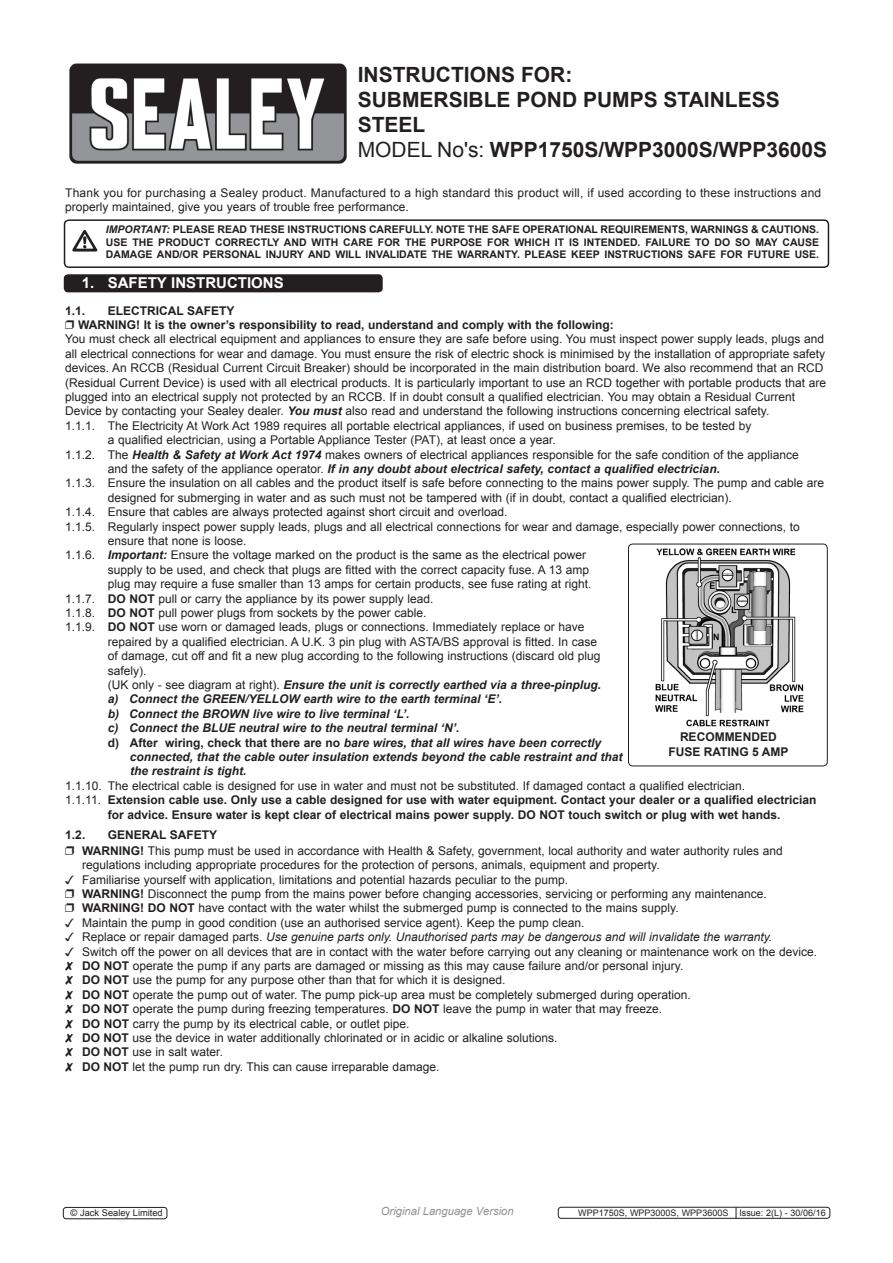
<style>
.page{position:relative;width:893px;height:1263px;background:#fff}
.page>*{position:absolute;margin:0;border:0;box-sizing:border-box;transform-origin:0 0}
.t1{font:700 21px/25.2px "Arial";color:#231f20}
.Chapter_Header{font:700 15px "Arial";color:#fff}
.t2{font:12px/14.4px "Arial";color:#231f20}
.t3{font:italic 700 12px/14.4px "Arial";color:#231f20}
.Text_Header{font:700 12px/14.4px "Arial";color:#231f20;text-align:center}
.t4{font:italic 12px "Arial";color:#231f20}
.t5{font:italic 11.25px "Arial";color:#8f9194}
.t6{font:700 10.5px/12.6px "Arial";color:#231f20;text-align:justify}
.t7{font:9.3px "Arial";color:#231f20}
.t8{font:9px "Arial";color:#231f20}
.s1{font-weight:400}
.s2{font-style:italic}
.s3{font-weight:700;font-style:italic}
.s4{font-weight:400;font-style:normal}
.s5{font-weight:700}
.s6{font-style:normal}
</style>
<div class="page">
<img style="left:69px;top:63px;width:278px;height:101px">
<div style="left:64px;top:274px;width:319px;height:18px;background:#231f20;border-radius:4px"></div>
<div style="left:64px;top:219px;width:765px;height:49px;border:2px solid #231f20;border-radius:4px"></div>
<img style="left:72px;top:230px;width:26px;height:22px">
<img style="left:655px;top:548px;width:149px;height:179px">
<div style="left:628px;top:544px;width:200px;height:222px;border:1px solid #231f20;border-radius:4px"></div>
<div style="left:558px;top:1207px;width:272px;height:12px;border:1px solid #231f20;border-radius:3px"></div>
<div style="left:63px;top:1207px;width:104px;height:12px;border:1px solid #231f20;border-radius:3px"></div>
<p class="t1" style="left:358px;top:63px;width:216px">INSTRUCTIONS FOR:</p>
<p class="t1" style="left:358px;top:88px;width:423px">SUBMERSIBLE POND PUMPS STAINLESS<br>STEEL</p>
<p class="t1" style="left:358px;top:138px;width:471px"><span class="s1">MODEL No's:</span> WPP1750S/WPP3000S/WPP3600S</p>
<p class="t2" style="left:65px;top:186px;width:757px">Thank you for purchasing a Sealey product. Manufactured to a high standard this product will, if used according to these instructions and properly maintained, give you years of trouble free performance.</p>
<p class="t6" style="left:106px;top:223px;width:715px"><span class="s2">IMPORTANT:</span> PLEASE READ THESE INSTRUCTIONS CAREFULLY. NOTE THE SAFE OPERATIONAL REQUIREMENTS, WARNINGS &amp; CAUTIONS.<br>USE THE PRODUCT CORRECTLY AND WITH CARE FOR THE PURPOSE FOR WHICH IT IS INTENDED. FAILURE TO DO SO MAY CAUSE DAMAGE AND/OR PERSONAL INJURY AND WILL INVALIDATE THE WARRANTY. PLEASE KEEP INSTRUCTIONS SAFE FOR FUTURE USE.</p>
<p class="Chapter_Header" style="left:82px;top:273px;width:204px">1. SAFETY INSTRUCTIONS</p>
<p class="Text_Header" style="left:65px;top:304px;width:22px">1.1.</p>
<p class="Text_Header" style="left:108px;top:304px;width:128px">ELECTRICAL SAFETY</p>
<p class="Text_Header" style="left:78px;top:318px;width:537px">WARNING! It is the owner’s responsibility to read, understand and comply with the following:</p>
<p class="t2" style="left:65px;top:332px;width:761px;text-align:justify">You must check all electrical equipment and appliances to ensure they are safe before using. You must inspect power supply leads, plugs and all electrical connections for wear and damage. You must ensure the risk of electric shock is minimised by the installation of appropriate safety devices. An RCCB (Residual Current Circuit Breaker) should be incorporated in the main distribution board. We also recommend that an RCD</p>
<p class="t2" style="left:65px;top:375px;width:762px">(Residual Current Device) is used with all electrical products. It is particularly important to use an RCD together with portable products that are plugged into an electrical supply not protected by an RCCB. If in doubt consult a qualified electrician. You may obtain a Residual Current<br>Device by contacting your Sealey dealer. <span class="s3">You must</span> also read and understand the following instructions concerning electrical safety.</p>
<p class="t2" style="left:65px;top:418px;width:688px">1.1.1. The Electricity At Work Act 1989 requires all portable electrical appliances, if used on business premises, to be tested by</p>
<p class="t2" style="left:108px;top:433px;width:449px">a qualified electrician, using a Portable Appliance Tester (PAT), at least once a year.</p>
<p class="t2" style="left:65px;top:447px;width:735px">1.1.2. The <span class="s3">Health &amp; Safety at Work Act 1974</span> makes owners of electrical appliances responsible for the safe condition of the appliance</p>
<p class="t3" style="left:108px;top:462px;width:614px"><span class="s4">and the safety of the appliance operator.</span> If in any doubt about electrical safety, contact a qualified electrician.</p>
<p class="t2" style="left:108px;top:476px;width:718px;text-indent:-43px">1.1.3. Ensure the insulation on all cables and the product itself is safe before connecting to the mains power supply. The pump and cable are designed for submerging in water and as such must not be tampered with (if in doubt, contact a qualified electrician).</p>
<p class="t2" style="left:65px;top:505px;width:444px">1.1.4. Ensure that cables are always protected against short circuit and overload.</p>
<p class="t2" style="left:108px;top:519px;width:694px;text-indent:-43px">1.1.5. Regularly inspect power supply leads, plugs and all electrical connections for wear and damage, especially power connections, to ensure that none is loose.</p>
<p class="t2" style="left:65px;top:548px;width:525px;text-align:right">1.1.6. <span class="s3">Important:</span> Ensure the voltage marked on the product is the same as the electrical power supply to be used, and check that plugs are fitted with the correct capacity fuse. A 13 amp</p>
<p class="t2" style="left:108px;top:577px;width:485px">plug may require a fuse smaller than 13 amps for certain products, see fuse rating at right.</p>
<p class="t2" style="left:65px;top:591px;width:370px">1.1.7. <span class="s5">DO NOT</span> pull or carry the appliance by its power supply lead.</p>
<p class="t2" style="left:65px;top:606px;width:363px">1.1.8. <span class="s5">DO NOT</span> pull power plugs from sockets by the power cable.</p>
<p class="t2" style="left:65px;top:620px;width:521px">1.1.9. <span class="s5">DO NOT</span> use worn or damaged leads, plugs or connections. Immediately replace or have</p>
<p class="t2" style="left:108px;top:634px;width:491px">repaired by a qualified electrician. A U.K. 3 pin plug with ASTA/BS approval is fitted. In case</p>
<p class="t2" style="left:108px;top:649px;width:494px">of damage, cut off and fit a new plug according to the following instructions (discard old plug</p>
<p class="t2" style="left:108px;top:663px;width:40px">safely).</p>
<p class="t3" style="left:108px;top:678px;width:495px"><span class="s4">(UK only - see diagram at right).</span> Ensure the unit is correctly earthed via a three-pinplug.</p>
<p class="t3" style="left:108px;top:692px;width:396px">a) Connect the GREEN/YELLOW earth wire to the earth terminal ‘E’.</p>
<p class="t3" style="left:108px;top:707px;width:303px">b) Connect the BROWN live wire to live terminal ‘L’.</p>
<p class="t3" style="left:108px;top:721px;width:353px">c) Connect the BLUE neutral wire to the neutral terminal ‘N’.</p>
<p class="t3" style="left:130px;top:736px;width:494px;text-indent:-22px"><span class="s6">d) After wiring, check that there are no</span> bare wires, that all wires have been correctly connected, that the cable outer insulation extends beyond the cable restraint and that the restraint is tight.</p>
<p class="t2" style="left:65px;top:778px;width:681px">1.1.10. The electrical cable is designed for use in water and must not be substituted. If damaged contact a qualified electrician.</p>
<p class="Text_Header" style="left:65px;top:793px;width:753px"><span class="s1">1.1.11.</span> Extension cable use. Only use a cable designed for use with water equipment. Contact your dealer or a qualified electrician for advice. Ensure water is kept clear of electrical mains power supply. DO NOT touch switch or plug with wet hands.</p>
<p class="Text_Header" style="left:680px;top:730px;width:98px">RECOMMENDED</p>
<p class="Text_Header" style="left:668px;top:745px;width:122px">FUSE RATING 5 AMP</p>
<p class="Text_Header" style="left:65px;top:828px;width:22px">1.2.</p>
<p class="Text_Header" style="left:108px;top:828px;width:111px">GENERAL SAFETY</p>
<p class="t2" style="left:82px;top:843px;width:702px"><span class="s5">WARNING!</span> This pump must be used in accordance with Health &amp; Safety, government, local authority and water authority rules and</p>
<p class="t2" style="left:82px;top:858px;width:579px">regulations including appropriate procedures for the protection of persons, animals, equipment and property.</p>
<p class="t2" style="left:82px;top:872px;width:487px">Familiarise yourself with application, limitations and potential hazards peculiar to the pump.</p>
<p class="t2" style="left:82px;top:887px;width:686px"><span class="s5">WARNING!</span> Disconnect the pump from the mains power before changing accessories, servicing or performing any maintenance.</p>
<p class="t2" style="left:82px;top:901px;width:598px"><span class="s5">WARNING! DO NOT</span> have contact with the water whilst the submerged pump is connected to the mains supply.</p>
<p class="t2" style="left:82px;top:915px;width:504px">Maintain the pump in good condition (use an authorised service agent). Keep the pump clean.</p>
<p class="t4" style="left:82px;top:929px;width:691px"><span class="s6">Replace or repair damaged parts.</span> Use genuine parts only. Unauthorised parts may be dangerous and will invalidate the warranty.</p>
<p class="t2" style="left:82px;top:944px;width:736px">Switch off the power on all devices that are in contact with the water before carrying out any cleaning or maintenance work on the device.</p>
<p class="t2" style="left:82px;top:959px;width:603px"><span class="s5">DO NOT</span> operate the pump if any parts are damaged or missing as this may cause failure and/or personal injury.</p>
<p class="t2" style="left:82px;top:973px;width:425px"><span class="s5">DO NOT</span> use the pump for any purpose other than that for which it is designed.</p>
<p class="t2" style="left:82px;top:987px;width:610px"><span class="s5">DO NOT</span> operate the pump out of water. The pump pick-up area must be completely submerged during operation.</p>
<p class="t2" style="left:82px;top:1002px;width:581px"><span class="s5">DO NOT</span> operate the pump during freezing temperatures. <span class="s5">DO NOT</span> leave the pump in water that may freeze.</p>
<p class="t2" style="left:82px;top:1016px;width:329px"><span class="s5">DO NOT</span> carry the pump by its electrical cable, or outlet pipe.</p>
<p class="t2" style="left:82px;top:1031px;width:477px"><span class="s5">DO NOT</span> use the device in water additionally chlorinated or in acidic or alkaline solutions.</p>
<p class="t2" style="left:82px;top:1045px;width:142px"><span class="s5">DO NOT</span> use in salt water.</p>
<p class="t2" style="left:82px;top:1059px;width:359px"><span class="s5">DO NOT</span> let the pump run dry. This can cause irreparable damage.</p>
<p class="t7" style="left:70px;top:1207px;width:94px">© Jack Sealey Limited</p>
<p class="t5" style="left:381px;top:1203px;width:134px">Original Language Version</p>
<p class="t8" style="left:578px;top:1207px;width:249px">WPP1750S, WPP3000S, WPP3600S Issue: 2(L) - 30/06/16</p>
</div>
